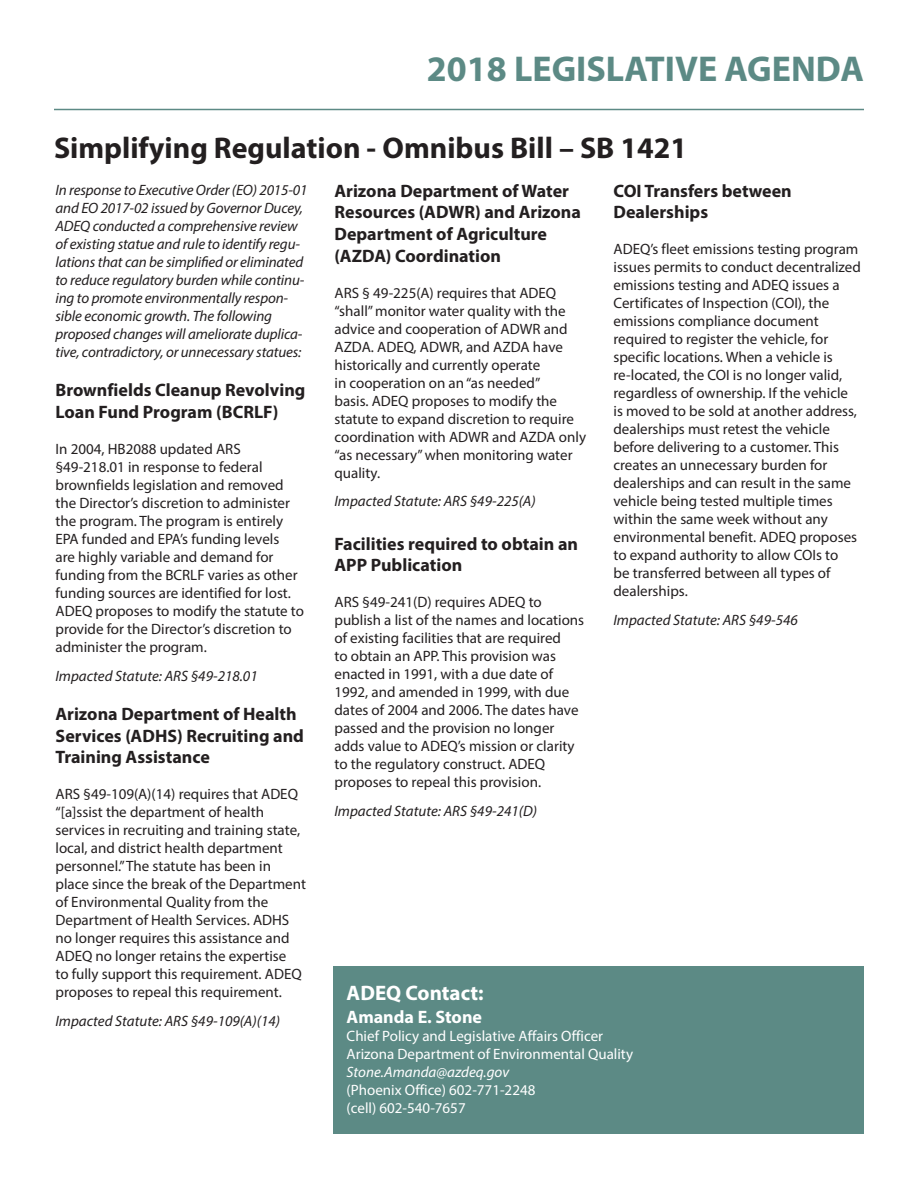
<style>
.page{position:relative;width:918px;height:1188px;background:#fff}
.page>*{position:absolute;margin:0;border:0;box-sizing:border-box;transform-origin:0 0}
.t1{font:700 36px "Myriad Pro";color:#5c8a85}
.t2{font:700 30px "Myriad Pro";color:#231f20}
.t3{font:700 21px "Myriad Pro";color:#fff}
.t4{font:700 18px/21.6px "Myriad Pro";color:#231f20}
.t5{font:700 18px "Myriad Pro";color:#fff}
.body{font:15px/18px "Myriad Pro";color:#231f20}
.statutes{font:italic 15px/18px "Myriad Pro";letter-spacing:-.01em;color:#231f20}
.t6{font:15px "Myriad Pro";color:#fff}
.t7{font:italic 15px "Myriad Pro";color:#fff}
</style>
<div class="page">
<div style="left:333px;top:967px;width:531px;height:167px;background:#5c8a85"></div>
<hr style="left:54px;top:109px;width:810px;height:1px;background:#5c8a85">
<p class="t1" style="left:427px;top:45px;width:439px">2018 LEGISLATIVE AGENDA</p>
<p class="t2" style="left:54px;top:128px;width:635px">Simplifying Regulation - Omnibus Bill – SB 1421</p>
<p class="statutes" style="left:56px;top:180px;width:253px">In response to Executive Order (EO) 2015-01 and EO 2017-02 issued by Governor Ducey, ADEQ conducted a comprehensive review of existing statue and rule to identify regu&shy;lations that can be simplified or eliminated to reduce regulatory burden while continu&shy;ing to promote environmentally respon&shy;sible economic growth. The following proposed changes will ameliorate duplica&shy;tive, contradictory, or unnecessary statues:</p>
<p class="t4" style="left:56px;top:379px;width:251px">Brownfields Cleanup Revolving<br>Loan Fund Program (BCRLF)</p>
<p class="body" style="left:56px;top:439px;width:250px">In 2004, HB2088 updated ARS §49-218.01 in response to federal brownfields legislation and removed the Director’s discretion to administer the program. The program is entirely EPA funded and EPA’s funding levels<br>are highly variable and demand for funding from the BCRLF varies as other funding sources are identified for lost.<br>ADEQ proposes to modify the statute to provide for the Director’s discretion to administer the program.</p>
<p class="statutes" style="left:56px;top:666px;width:204px">Impacted Statute: ARS §49-218.01</p>
<p class="t4" style="left:56px;top:703px;width:250px">Arizona Department of Health<br>Services (ADHS) Recruiting and<br>Training Assistance</p>
<p class="body" style="left:56px;top:785px;width:252px">ARS §49-109(A)(14) requires that ADEQ “[a]ssist the department of health services in recruiting and training state, local, and district health department personnel.” The statute has been in place since the break of the Department of Environmental Quality from the Department of Health Services. ADHS no longer requires this assistance and ADEQ no longer retains the expertise<br>to fully support this requirement. ADEQ proposes to repeal this requirement.</p>
<p class="statutes" style="left:56px;top:1012px;width:226px">Impacted Statute: ARS §49-109(A)(14)</p>
<p class="t4" style="left:334px;top:179px;width:248px">Arizona Department of Water<br>Resources (ADWR) and Arizona<br>Department of Agriculture (AZDA) Coordination</p>
<p class="body" style="left:334px;top:283px;width:253px">ARS § 49-225(A) requires that ADEQ “shall” monitor water quality with the advice and cooperation of ADWR and AZDA. ADEQ, ADWR, and AZDA have historically and currently operate<br>in cooperation on an “as needed”<br>basis. ADEQ proposes to modify the statute to expand discretion to require coordination with ADWR and AZDA only “as necessary” when monitoring water quality.</p>
<p class="statutes" style="left:334px;top:492px;width:203px">Impacted Statute: ARS §49-225(A)</p>
<p class="t4" style="left:334px;top:532px;width:245px">Facilities required to obtain an<br>APP Publication</p>
<p class="body" style="left:334px;top:593px;width:251px">ARS §49-241(D) requires ADEQ to publish a list of the names and locations of existing facilities that are required<br>to obtain an APP. This provision was enacted in 1991, with a due date of 1992, and amended in 1999, with due dates of 2004 and 2006. The dates have passed and the provision no longer adds value to ADEQ’s mission or clarity to the regulatory construct. ADEQ proposes to repeal this provision.</p>
<p class="statutes" style="left:334px;top:802px;width:204px">Impacted Statute: ARS §49-241(D)</p>
<p class="t4" style="left:614px;top:179px;width:180px">COI Transfers between<br>Dealerships</p>
<p class="body" style="left:614px;top:240px;width:249px">ADEQ’s fleet emissions testing program issues permits to conduct decentralized emissions testing and ADEQ issues a Certificates of Inspection (COI), the emissions compliance document required to register the vehicle, for specific locations. When a vehicle is re-located, the COI is no longer valid, regardless of ownership. If the vehicle is moved to be sold at another address, dealerships must retest the vehicle before delivering to a customer. This creates an unnecessary burden for dealerships and can result in the same vehicle being tested multiple times within the same week without any environmental benefit. ADEQ proposes to expand authority to allow COIs to<br>be transferred between all types of dealerships.</p>
<p class="statutes" style="left:614px;top:611px;width:186px">Impacted Statute: ARS §49-546</p>
<p class="t3" style="left:347px;top:980px;width:139px">ADEQ Contact:</p>
<p class="t5" style="left:347px;top:1005px;width:137px">Amanda E. Stone</p>
<p class="t6" style="left:347px;top:1027px;width:258px">Chief Policy and Legislative Affairs Officer</p>
<p class="t6" style="left:347px;top:1045px;width:288px">Arizona Department of Environmental Quality</p>
<p class="t7" style="left:347px;top:1063px;width:164px">Stone.Amanda@azdeq.gov</p>
<p class="t6" style="left:347px;top:1081px;width:190px">(Phoenix Office) 602-771-2248</p>
<p class="t6" style="left:347px;top:1099px;width:121px">(cell) 602-540-7657</p>
</div>
